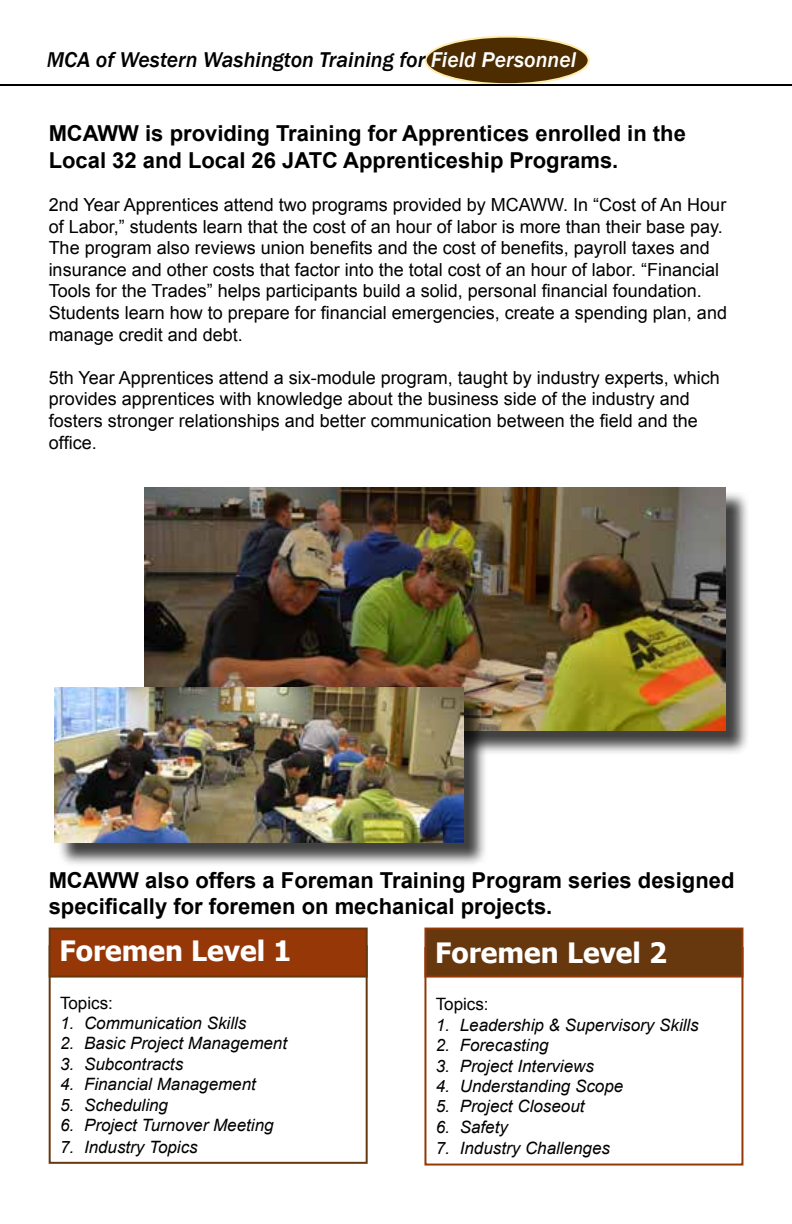
<style>
.page{position:relative;width:792px;height:1224px;background:#fff}
.page>*{position:absolute;margin:0;border:0;box-sizing:border-box;transform-origin:0 0}
.t1{font:700 36px "Tahoma";color:#fff}
.t2{font:700 28px "Tahoma";color:#fff}
.t3{font:700 22px/26.4px "Arial";color:#000}
.t4{font:italic 500 22px "Franklin Gothic";color:#000}
.t5{font:18px/21.6px "Arial";color:#000}
.t6{font:italic 17px "Arial";color:#000}
.t7{font:17px "Arial";color:#000}
.s1{color:#fff}
</style>
<div class="page">
<div style="left:426px;top:37px;width:163px;height:47px;background:#4d2c00;border-radius:50%"></div>
<div style="left:425px;top:36px;width:165px;height:49px;border:2px solid #ffedab;border-radius:50%"></div>
<div style="left:49px;top:945px;width:319px;height:219px;border:2px solid #67370e"></div>
<div style="left:49px;top:928px;width:319px;height:50px;background:#963708;border:2px solid #67370e"></div>
<div style="left:424px;top:947px;width:319px;height:219px;border:2px solid #963708"></div>
<div style="left:424px;top:928px;width:319px;height:50px;background:#67370e;border:2px solid #963708"></div>
<hr style="left:0;top:84px;width:792px;height:2px;background:#000">
<div style="left:148px;top:490px;width:603px;height:266px;background:#000;opacity:.75"></div>
<img style="left:145px;top:487px;width:581px;height:244px">
<div style="left:57px;top:690px;width:431px;height:177px;background:#000;opacity:.75"></div>
<img style="left:54px;top:687px;width:409px;height:155px">
<p class="t4" style="left:47px;top:46px;width:531px">MCA of Western Washington Training for <span class="s1">Field Personnel</span></p>
<p class="t3" style="left:49px;top:121px;width:639px">MCAWW is providing Training for Apprentices enrolled in the<br>Local 32 and Local 26 JATC Apprenticeship Programs.</p>
<p class="t5" style="left:49px;top:194px;width:680px">2nd Year Apprentices attend two programs provided by MCAWW. In “Cost of An Hour of Labor,” students learn that the cost of an hour of labor is more than their base pay.<br>The program also reviews union benefits and the cost of benefits, payroll taxes and insurance and other costs that factor into the total cost of an hour of labor. “Financial Tools for the Trades” helps participants build a solid, personal financial foundation.<br>Students learn how to prepare for financial emergencies, create a spending plan, and manage credit and debt.</p>
<p class="t5" style="left:49px;top:367px;width:673px">5th Year Apprentices attend a six-module program, taught by industry experts, which provides apprentices with knowledge about the business side of the industry and fosters stronger relationships and better communication between the field and the office.</p>
<p class="t3" style="left:49px;top:868px;width:687px">MCAWW also offers a Foreman Training Program series designed specifically for foremen on mechanical projects.</p>
<h1 class="t1" style="left:61px;top:936px;width:147px">CMPM 2</h1>
<p class="t7" style="left:60px;top:992px;width:54px">Topics:</p>
<p class="t6" style="left:60px;top:1012px;width:188px">1. Communication Skills</p>
<p class="t6" style="left:60px;top:1032px;width:229px">2. Basic Project Management</p>
<p class="t6" style="left:60px;top:1053px;width:125px">3. Subcontracts</p>
<p class="t6" style="left:60px;top:1073px;width:197px">4. Financial Management</p>
<p class="t6" style="left:60px;top:1094px;width:110px">5. Scheduling</p>
<p class="t6" style="left:60px;top:1114px;width:215px">6. Project Turnover Meeting</p>
<p class="t6" style="left:60px;top:1136px;width:139px">7. Industry Topics</p>
<h2 class="t2" style="left:59px;top:931px;width:233px">Foremen Level 1</h2>
<h1 class="t1" style="left:437px;top:938px;width:147px">CMPM 2</h1>
<p class="t7" style="left:436px;top:993px;width:54px">Topics:</p>
<p class="t6" style="left:436px;top:1014px;width:265px">1. Leadership &amp; Supervisory Skills</p>
<p class="t6" style="left:436px;top:1034px;width:114px">2. Forecasting</p>
<p class="t6" style="left:436px;top:1055px;width:160px">3. Project Interviews</p>
<p class="t6" style="left:436px;top:1075px;width:189px">4. Understanding Scope</p>
<p class="t6" style="left:436px;top:1095px;width:150px">5. Project Closeout</p>
<p class="t6" style="left:436px;top:1116px;width:74px">6. Safety</p>
<p class="t6" style="left:436px;top:1137px;width:176px">7. Industry Challenges</p>
<h2 class="t2" style="left:435px;top:933px;width:233px">Foremen Level 2</h2>
</div>
